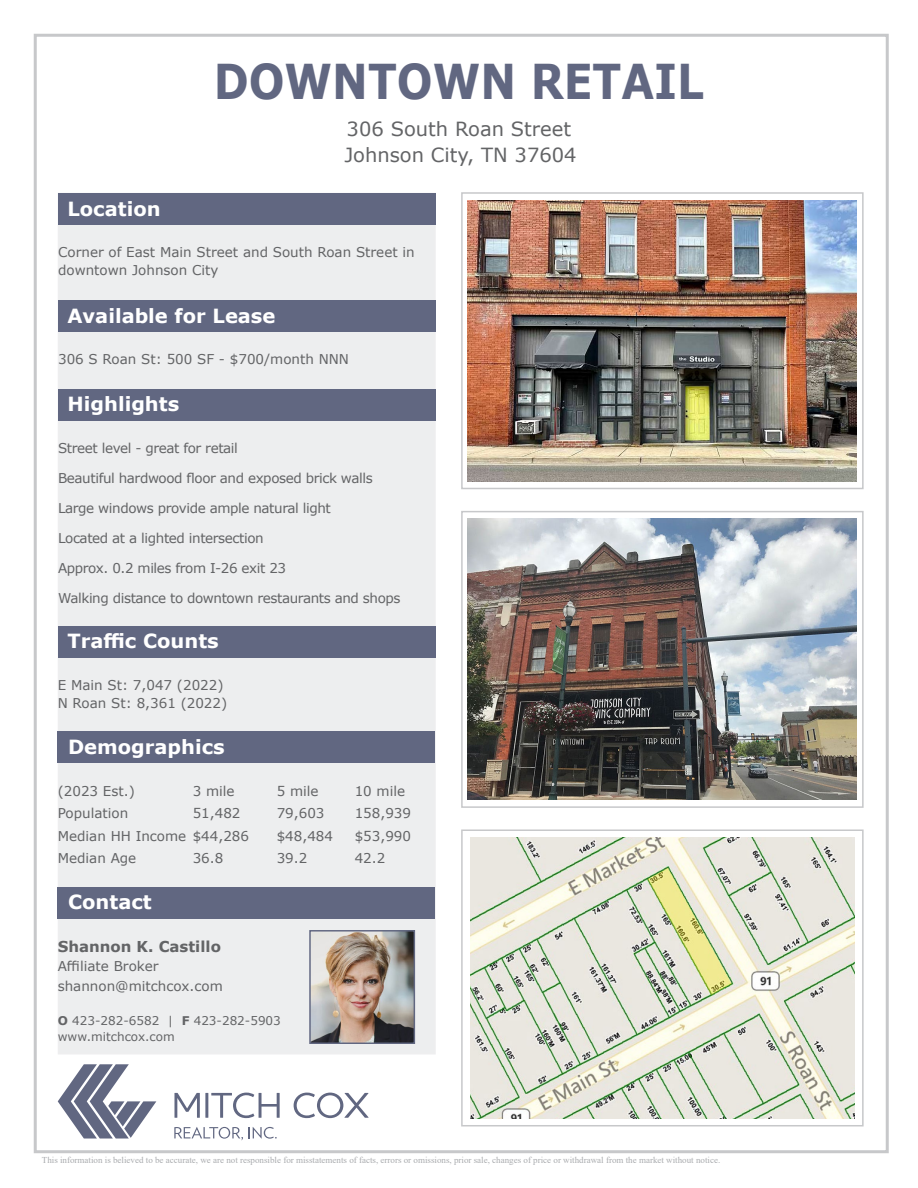
<style>
.page{position:relative;width:918px;height:1188px;background:#fff}
.page>*{position:absolute;margin:0;border:0;box-sizing:border-box;transform-origin:0 0}
.t1{font:700 48px "Verdana";color:#616781;scale:.88 1}
.t2{font:700 19.5px "Verdana";color:#fff}
.t3{font:19.5px "Verdana";color:#636466}
.t4{font:700 15px "Verdana";color:#636466}
.t5{font:13.5px/18px "Verdana";letter-spacing:-.01em;color:#636466}
.t6{font:13.5px "Verdana";letter-spacing:-.03em;color:#636466}
.t7{font:12px/16.5px "Verdana";color:#636466}
.t8{font:9px "Times New Roman";color:#a9abae}
.s1{font-weight:700}
</style>
<div class="page">
<div style="left:34px;top:34px;width:855px;height:1119px;background:#fff;border:3px solid #c7c8ca"></div>
<div style="left:58px;top:193px;width:378px;height:861px;background:#edeeef"></div>
<div style="left:58px;top:193px;width:377px;height:31px;background:#616781"></div>
<div style="left:58px;top:390px;width:377px;height:31px;background:#616781"></div>
<div style="left:58px;top:732px;width:377px;height:31px;background:#616781"></div>
<div style="left:58px;top:300px;width:377px;height:31px;background:#616781"></div>
<div style="left:58px;top:887px;width:377px;height:31px;background:#616781"></div>
<svg style="left:58px;top:1064px;width:98px;height:75px"></svg>
<svg style="left:174px;top:1093px;width:26px;height:25px"></svg>
<hr style="left:205px;top:1093px;width:3px;height:25px;background:#616781">
<svg style="left:211px;top:1093px;width:69px;height:25px"></svg>
<svg style="left:294px;top:1093px;width:75px;height:25px"></svg>
<svg style="left:174px;top:1127px;width:69px;height:13px"></svg>
<svg style="left:249px;top:1127px;width:28px;height:12px"></svg>
<div style="left:58px;top:626px;width:377px;height:31px;background:#616781"></div>
<div style="left:461px;top:192px;width:403px;height:297px;border:2px solid #c7c8ca"></div>
<img style="left:468px;top:200px;width:389px;height:281px">
<div style="left:461px;top:511px;width:403px;height:297px;border:2px solid #c7c8ca"></div>
<img style="left:468px;top:519px;width:389px;height:281px">
<div style="left:461px;top:829px;width:403px;height:297px;border:2px solid #c7c8ca"></div>
<img style="left:471px;top:838px;width:383px;height:280px">
<img style="left:311px;top:932px;width:102px;height:110px">
<div style="left:309px;top:930px;width:106px;height:114px;border:1px solid #616781"></div>
<img style="left:647px;top:868px;width:85px;height:127px">
<h1 class="t1" style="left:214px;top:47px;width:559px">DOWNTOWN RETAIL</h1>
<h2 class="t3" style="left:347px;top:116px;width:226px">306 South Roan Street</h2>
<h2 class="t2" style="left:68px;top:195px;width:95px">Location</h2>
<h2 class="t3" style="left:344px;top:142px;width:234px">Johnson City, TN 37604</h2>
<p class="t5" style="left:58px;top:243px;width:358px">Corner of East Main Street and South Roan Street in downtown Johnson City</p>
<h2 class="t2" style="left:68px;top:302px;width:210px">Available for Lease</h2>
<p class="t5" style="left:58px;top:350px;width:292px">306 S Roan St: 500 SF - $700/month NNN</p>
<h2 class="t2" style="left:68px;top:390px;width:113px">Highlights</h2>
<p class="t6" style="left:58px;top:439px;width:181px">Street level - great for retail</p>
<p class="t6" style="left:58px;top:469px;width:316px">Beautiful hardwood floor and exposed brick walls</p>
<p class="t6" style="left:58px;top:499px;width:274px">Large windows provide ample natural light</p>
<p class="t6" style="left:58px;top:529px;width:207px">Located at a lighted intersection</p>
<p class="t6" style="left:58px;top:559px;width:230px">Approx. 0.2 miles from I-26 exit 23</p>
<p class="t6" style="left:58px;top:589px;width:344px">Walking distance to downtown restaurants and shops</p>
<h2 class="t2" style="left:68px;top:628px;width:153px">Traffic Counts</h2>
<p class="t5" style="left:58px;top:676px;width:171px">E Main St: 7,047 (2022)<br>N Roan St: 8,361 (2022)</p>
<h2 class="t2" style="left:68px;top:733px;width:158px">Demographics</h2>
<p class="t5" style="left:58px;top:782px;width:79px">(2023 Est.)</p>
<p class="t5" style="left:193px;top:782px;width:43px">3 mile</p>
<p class="t5" style="left:277px;top:782px;width:43px">5 mile</p>
<p class="t5" style="left:355px;top:782px;width:52px">10 mile</p>
<p class="t5" style="left:58px;top:804px;width:72px">Population</p>
<p class="t5" style="left:193px;top:804px;width:49px">51,482</p>
<p class="t5" style="left:277px;top:804px;width:49px">79,603</p>
<p class="t5" style="left:355px;top:804px;width:58px">158,939</p>
<p class="t5" style="left:58px;top:827px;width:193px">Median HH Income $44,286</p>
<p class="t5" style="left:277px;top:827px;width:58px">$48,484</p>
<p class="t5" style="left:355px;top:827px;width:58px">$53,990</p>
<p class="t5" style="left:58px;top:849px;width:80px">Median Age</p>
<p class="t5" style="left:193px;top:849px;width:32px">36.8</p>
<p class="t5" style="left:277px;top:849px;width:32px">39.2</p>
<p class="t5" style="left:355px;top:849px;width:32px">42.2</p>
<h2 class="t2" style="left:68px;top:888px;width:85px">Contact</h2>
<p class="t4" style="left:58px;top:936px;width:165px">Shannon K. Castillo</p>
<p class="t5" style="left:58px;top:957px;width:167px;line-height:19.5px">Affiliate Broker shannon@mitchcox.com</p>
<p class="t7" style="left:58px;top:1012px;width:225px"><span class="s1">O</span> 423-282-6582 | <span class="s1">F</span> 423-282-5903 www.mitchcox.com</p>
<p class="t8" style="left:42px;top:1153px;width:680px">This information is believed to be accurate, we are not responsible for misstatements of facts, errors or omissions, prior sale, changes of price or withdrawal from the market without notice.</p>
</div>
